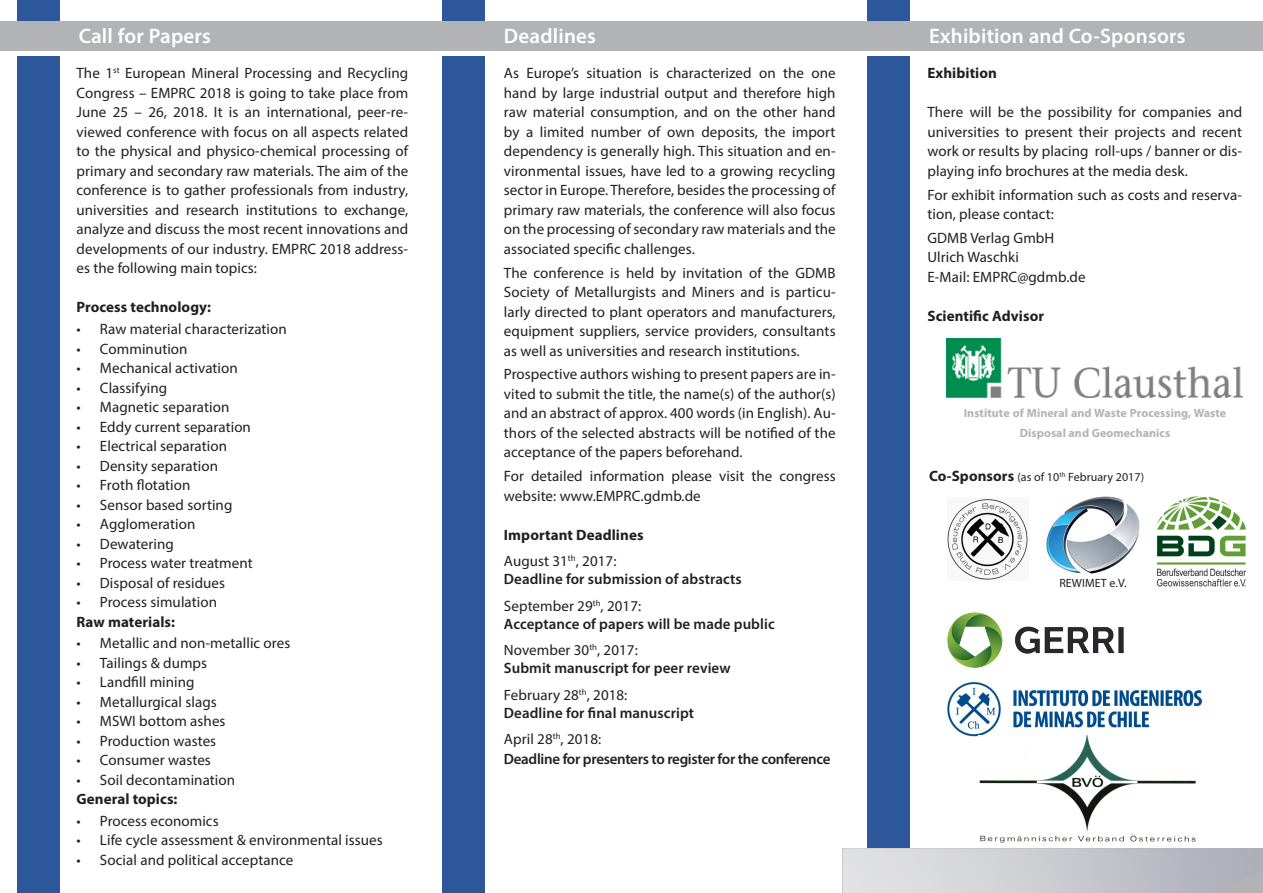
<style>
.page{position:relative;width:1263px;height:893px;background:#fff}
.page>*{position:absolute;margin:0;border:0;box-sizing:border-box;transform-origin:0 0}
.t1{font:600 21px "Myriad Pro";letter-spacing:.01em;color:#fff}
.t2{font:15px/19.5px "Myriad Pro";letter-spacing:.005em;color:#231f20;text-align:justify}
.t3{font:600 15px/26.5px "Myriad Pro";letter-spacing:.005em;color:#231f20}
.t4{font:700 15px/26.5px "Myriad Pro";letter-spacing:.005em;color:#231f20}
.t5{font:600 15px "Myriad Pro";letter-spacing:-.02em;color:#231f20}
.t6{font:700 12px/19.5px "Myriad Pro";letter-spacing:.005em;color:#b2b3b7;text-align:center}
.t7{font:12px "Myriad Pro";letter-spacing:.005em;color:#231f20}
.s1{font-weight:400}
.s2{font-weight:700;font-size:15px}
</style>
<div class="page">
<div style="left:17px;top:0;width:43px;height:893px;background:#2d579b"></div>
<div style="left:867px;top:0;width:43px;height:893px;background:#2d579b"></div>
<div style="left:442px;top:0;width:43px;height:893px;background:#2d579b"></div>
<div style="left:0;top:27px;width:1263px;height:29px;background:#fff"></div>
<div style="left:0;top:21px;width:1263px;height:30px;background:#b2b3b7"></div>
<img style="left:1156px;top:496px;width:90px;height:91px">
<img style="left:946px;top:339px;width:296px;height:58px">
<img style="left:947px;top:612px;width:177px;height:56px">
<img style="left:1046px;top:496px;width:94px;height:78px">
<img style="left:948px;top:499px;width:80px;height:81px">
<img style="left:947px;top:682px;width:255px;height:55px">
<img style="left:979px;top:736px;width:217px;height:107px">
<svg style="left:842px;top:848px;width:421px;height:45px;background:#c8c9ce"></svg>
<h1 class="t1" style="left:79px;top:23px;width:134px">Call for Papers</h1>
<h1 class="t1" style="left:504px;top:23px;width:94px">Deadlines</h1>
<h1 class="t1" style="left:929px;top:23px;width:258px">Exhibition and Co-Sponsors</h1>
<p class="t2" style="left:77px;top:63px;width:333px">The 1<sup>st</sup> European Mineral Processing and Recycling Congress – EMPRC 2018 is going to take place from June 25 – 26, 2018. It is an international, peer-re&shy;viewed conference with focus on all aspects related to the physical and physico-chemical processing of primary and secondary raw materials. The aim of the conference is to gather professionals from industry, universities and research institutions to exchange, analyze and discuss the most recent innovations and developments of our industry. EMPRC 2018 address&shy;es the following main topics:</p>
<p class="t4" style="left:77px;top:294px;width:136px">Process technology:</p>
<p class="t2" style="left:77px;top:319px;width:212px">• Raw material characterization</p>
<p class="t2" style="left:77px;top:339px;width:113px">• Comminution</p>
<p class="t2" style="left:77px;top:358px;width:163px">• Mechanical activation</p>
<p class="t2" style="left:77px;top:378px;width:92px">• Classifying</p>
<p class="t2" style="left:77px;top:397px;width:154px">• Magnetic separation</p>
<p class="t2" style="left:77px;top:417px;width:176px">• Eddy current separation</p>
<p class="t2" style="left:77px;top:436px;width:152px">• Electrical separation</p>
<p class="t2" style="left:77px;top:456px;width:143px">• Density separation</p>
<p class="t2" style="left:77px;top:475px;width:115px">• Froth flotation</p>
<p class="t2" style="left:77px;top:495px;width:157px">• Sensor based sorting</p>
<p class="t2" style="left:77px;top:514px;width:120px">• Agglomeration</p>
<p class="t2" style="left:77px;top:534px;width:99px">• Dewatering</p>
<p class="t2" style="left:77px;top:553px;width:178px">• Process water treatment</p>
<p class="t2" style="left:77px;top:573px;width:150px">• Disposal of residues</p>
<p class="t2" style="left:77px;top:592px;width:142px">• Process simulation</p>
<p class="t4" style="left:77px;top:608px;width:100px">Raw materials:</p>
<p class="t2" style="left:77px;top:633px;width:215px">• Metallic and non-metallic ores</p>
<p class="t2" style="left:77px;top:653px;width:132px">• Tailings &amp; dumps</p>
<p class="t2" style="left:77px;top:672px;width:120px">• Landfill mining</p>
<p class="t2" style="left:77px;top:692px;width:142px">• Metallurgical slags</p>
<p class="t2" style="left:77px;top:711px;width:150px">• MSWI bottom ashes</p>
<p class="t2" style="left:77px;top:731px;width:141px">• Production wastes</p>
<p class="t2" style="left:77px;top:750px;width:136px">• Consumer wastes</p>
<p class="t2" style="left:77px;top:770px;width:160px">• Soil decontamination</p>
<p class="t4" style="left:77px;top:785px;width:102px">General topics:</p>
<p class="t2" style="left:77px;top:811px;width:144px">• Process economics</p>
<p class="t2" style="left:77px;top:830px;width:308px">• Life cycle assessment &amp; environmental issues</p>
<p class="t2" style="left:77px;top:850px;width:218px">• Social and political acceptance</p>
<p class="t2" style="left:504px;top:63px;width:333px">As Europe’s situation is characterized on the one hand by large industrial output and therefore high raw material consumption, and on the other hand by a limited number of own deposits, the import dependency is generally high. This situation and en&shy;vironmental issues, have led to a growing recycling sector in Europe. Therefore, besides the processing of primary raw materials, the conference will also focus on the processing of secondary raw materials and the associated specific challenges.</p>
<p class="t2" style="left:504px;top:263px;width:333px">The conference is held by invitation of the GDMB Society of Metallurgists and Miners and is particu&shy;larly directed to plant operators and manufacturers, equipment suppliers, service providers, consultants as well as universities and research institutions.</p>
<p class="t2" style="left:504px;top:364px;width:333px">Prospective authors wishing to present papers are in&shy;vited to submit the title, the name(s) of the author(s) and an abstract of approx. 400 words (in English). Au&shy;thors of the selected abstracts will be notified of the acceptance of the papers beforehand.</p>
<p class="t2" style="left:504px;top:466px;width:333px">For detailed information please visit the congress website: www.EMPRC.gdmb.de</p>
<p class="t4" style="left:504px;top:521px;width:141px">Important Deadlines<br><span class="s1">August 31</span><sup>th</sup><span class="s1">, 2017:</span></p>
<p class="t3" style="left:504px;top:566px;width:239px">Deadline for submission of abstracts<br><span class="s1">September 29</span><sup>th</sup><span class="s1">, 2017:</span></p>
<p class="t3" style="left:504px;top:610px;width:272px">Acceptance of papers will be made public<br><span class="s1">November 30</span><sup>th</sup><span class="s1">, 2017:</span></p>
<p class="t3" style="left:504px;top:655px;width:228px">Submit manuscript for peer review<br><span class="s1">February 28</span><sup>th</sup><span class="s1">, 2018:</span></p>
<p class="t3" style="left:504px;top:699px;width:192px">Deadline for final manuscript<br><span class="s1">April 28</span><sup>th</sup><span class="s1">, 2018:</span></p>
<p class="t5" style="left:504px;top:749px;width:328px">Deadline for presenters to register for the conference</p>
<p class="t4" style="left:927px;top:60px;width:71px">Exhibition</p>
<p class="t2" style="left:927px;top:102px;width:316px">There will be the possibility for companies and universities to present their projects and recent work or results by placing roll-ups / banner or dis&shy;playing info brochures at the media desk.</p>
<p class="t2" style="left:927px;top:185px;width:316px">For exhibit information such as costs and reserva&shy;tion, please contact:</p>
<p class="t2" style="left:927px;top:228px;width:160px;text-align:left">GDMB Verlag GmbH<br>Ulrich Waschki<br>E-Mail: EMPRC@gdmb.de</p>
<p class="t4" style="left:927px;top:302px;width:118px">Scientific Advisor</p>
<p class="t6" style="left:964px;top:403px;width:264px">Institute of Mineral and Waste Processing, Waste<br>Disposal and Geomechanics</p>
<p class="t7" style="left:929px;top:470px;width:216px"><span class="s2">Co-Sponsors</span> (as of 10<sup>th</sup> February 2017)</p>
<p class="t7" style="left:1059px;top:576px;width:69px">REWIMET e.V.</p>
</div>
